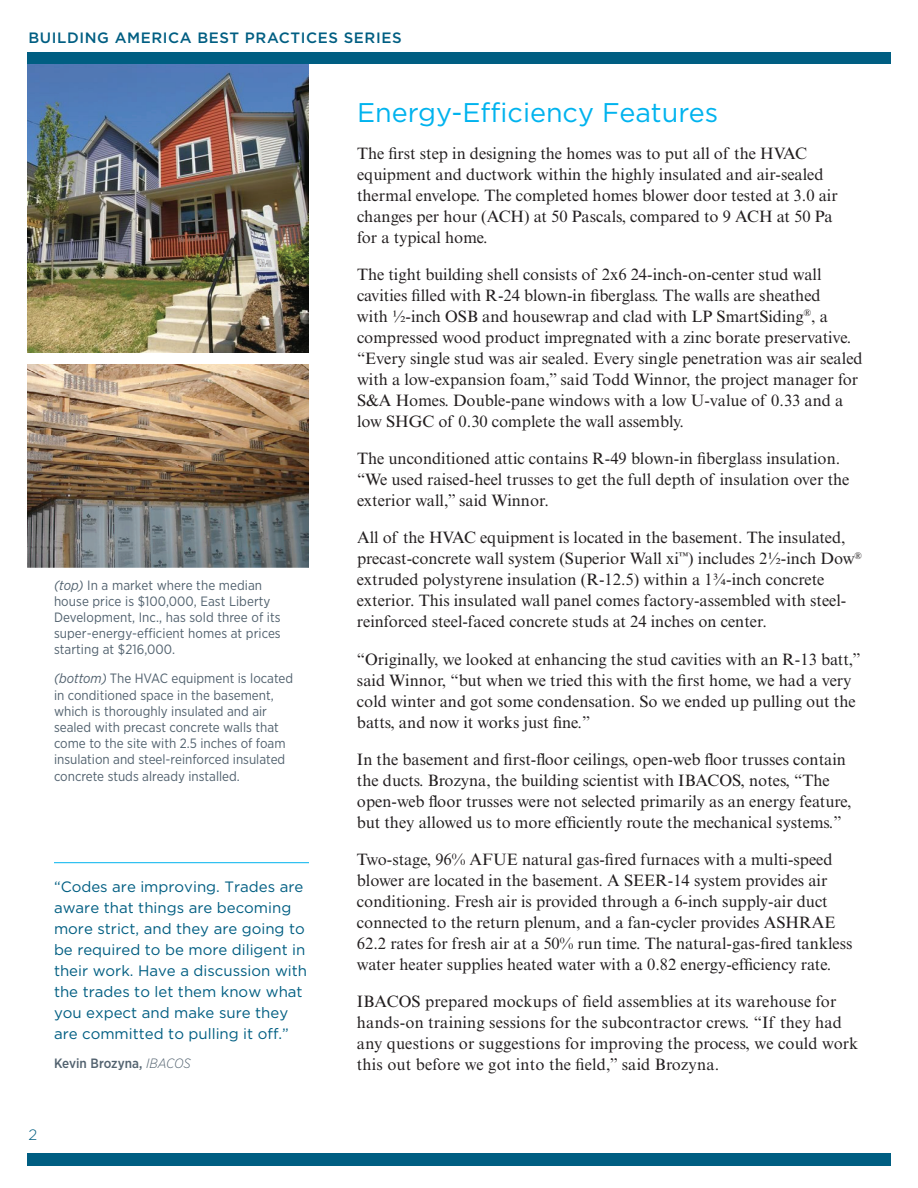
<style>
.page{position:relative;width:918px;height:1188px;background:#fff}
.page>*{position:absolute;margin:0;border:0;box-sizing:border-box;transform-origin:0 0}
.t1{font:27px "Gotham";color:#00b3ee}
.t2{font:16.5px/21px "Times New Roman MT Std";color:#231f20}
.t3{font:15px/21px "Gotham";color:#005e82}
.t4{font:500 15px "Gotham";letter-spacing:.04em;color:#005e82}
.t5{font:300 15px "Gotham";color:#005e82}
.t6{font:13.5px/16.2px "Gotham Narrow";color:#52626f}
.t7{font:500 13.5px "Gotham Narrow";letter-spacing:.005em;color:#52626f}
.s1{font-style:italic}
.s2{font-weight:300;font-style:italic}
</style>
<div class="page">
<img style="left:27px;top:364px;width:282px;height:204px">
<img style="left:27px;top:64px;width:282px;height:288px">
<hr style="left:54px;top:862px;width:255px;height:1px;background:#00b3ee">
<div style="left:27px;top:1154px;width:864px;height:12px;background:#005e82"></div>
<div style="left:27px;top:52px;width:864px;height:12px;background:#005e82"></div>
<p class="t4" style="left:28px;top:32px;width:375px">BUILDING AMERICA BEST PRACTICES SERIES</p>
<p class="t6" style="left:54px;top:577px;width:228px"><span class="s1">(top)</span> In a market where the median house price is $100,000, East Liberty Development, Inc., has sold three of its super-energy-efficient homes at prices starting at $216,000.</p>
<p class="t6" style="left:54px;top:671px;width:241px"><span class="s1">(bottom)</span> The HVAC equipment is located in conditioned space in the basement, which is thoroughly insulated and air sealed with precast concrete walls that come to the site with 2.5 inches of foam insulation and steel-reinforced insulated concrete studs already installed.</p>
<p class="t3" style="left:54px;top:877px;width:255px">“Codes are improving. Trades are aware that things are becoming more strict, and they are going to be required to be more diligent in their work. Have a discussion with the trades to let them know what you expect and make sure they are committed to pulling it off.”</p>
<p class="t7" style="left:54px;top:1058px;width:138px">Kevin Brozyna, <span class="s2">IBACOS</span></p>
<p class="t5" style="left:28px;top:1129px;width:10px">2</p>
<h1 class="t1" style="left:357px;top:102px;width:363px">Energy-Efficiency Features</h1>
<p class="t2" style="left:357px;top:144px;width:482px">The first step in designing the homes was to put all of the HVAC equipment and ductwork within the highly insulated and air-sealed thermal envelope. The completed homes blower door tested at 3.0 air changes per hour (ACH) at 50 Pascals, compared to 9 ACH at 50 Pa for a typical home.</p>
<p class="t2" style="left:357px;top:265px;width:507px">The tight building shell consists of 2x6 24-inch-on-center stud wall cavities filled with R-24 blown-in fiberglass. The walls are sheathed<br>with ½-inch OSB and housewrap and clad with LP SmartSiding<sup>®</sup>, a compressed wood product impregnated with a zinc borate preservative. “Every single stud was air sealed. Every single penetration was air sealed with a low-expansion foam,” said Todd Winnor, the project manager for S&amp;A Homes. Double-pane windows with a low U-value of 0.33 and a low SHGC of 0.30 complete the wall assembly.</p>
<p class="t2" style="left:357px;top:449px;width:494px">The unconditioned attic contains R-49 blown-in fiberglass insulation. “We used raised-heel trusses to get the full depth of insulation over the exterior wall,” said Winnor.</p>
<p class="t2" style="left:357px;top:529px;width:506px">All of the HVAC equipment is located in the basement. The insulated, precast-concrete wall system (Superior Wall xi<sup>™</sup>) includes 2½-inch Dow<sup>® </sup>extruded polystyrene insulation (R-12.5) within a 1¾-inch concrete exterior. This insulated wall panel comes factory-assembled with steel&shy;reinforced steel-faced concrete studs at 24 inches on center.</p>
<p class="t2" style="left:357px;top:650px;width:505px">“Originally, we looked at enhancing the stud cavities with an R-13 batt,” said Winnor, “but when we tried this with the first home, we had a very cold winter and got some condensation. So we ended up pulling out the batts, and now it works just fine.”</p>
<p class="t2" style="left:357px;top:750px;width:496px">In the basement and first-floor ceilings, open-web floor trusses contain the ducts. Brozyna, the building scientist with IBACOS, notes, “The open-web floor trusses were not selected primarily as an energy feature, but they allowed us to more efficiently route the mechanical systems.”</p>
<p class="t2" style="left:357px;top:850px;width:497px">Two-stage, 96% AFUE natural gas-fired furnaces with a multi-speed blower are located in the basement. A SEER-14 system provides air conditioning. Fresh air is provided through a 6-inch supply-air duct connected to the return plenum, and a fan-cycler provides ASHRAE 62.2 rates for fresh air at a 50% run time. The natural-gas-fired tankless water heater supplies heated water with a 0.82 energy-efficiency rate.</p>
<p class="t2" style="left:357px;top:992px;width:503px">IBACOS prepared mockups of field assemblies at its warehouse for hands-on training sessions for the subcontractor crews. “If they had any questions or suggestions for improving the process, we could work this out before we got into the field,” said Brozyna.</p>
</div>
